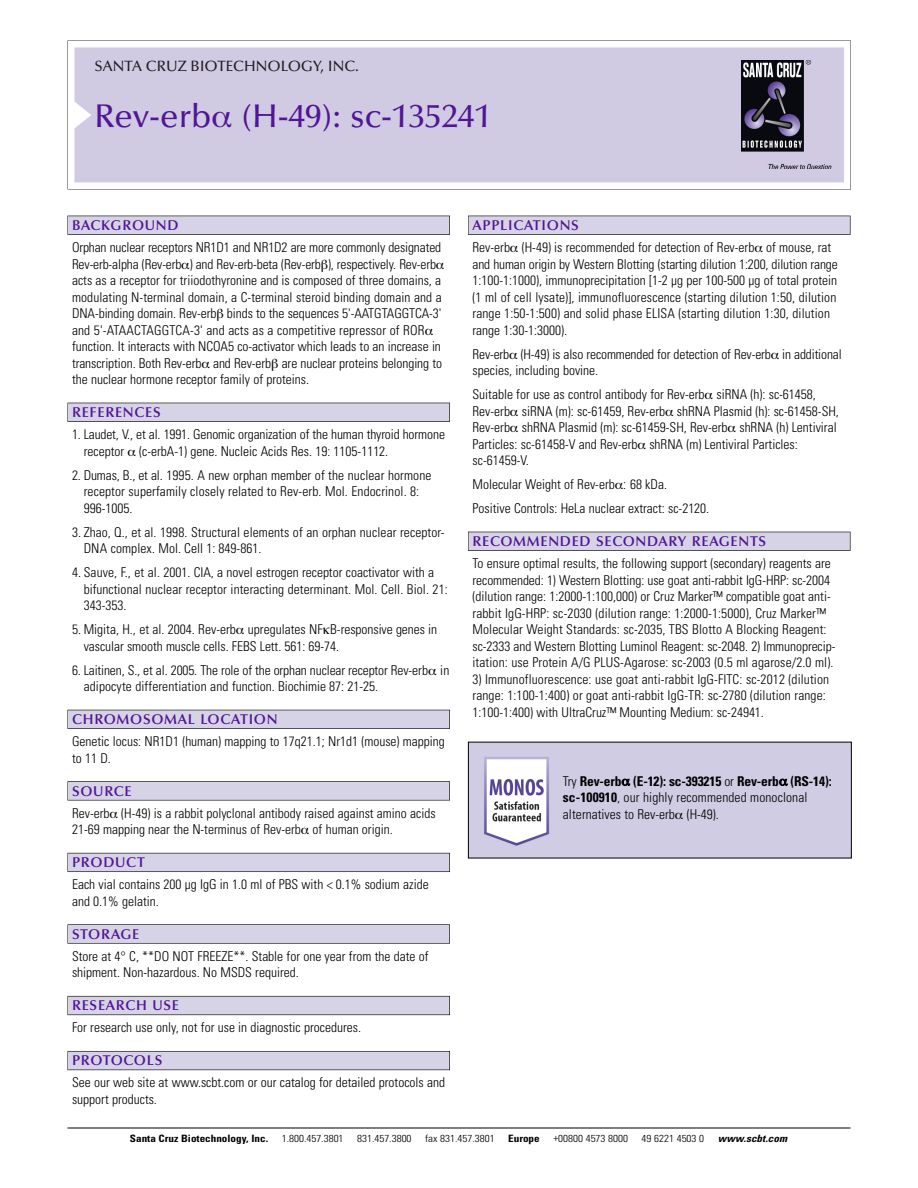
<style>
.page{position:relative;width:918px;height:1188px;background:#fff}
.page>*{position:absolute;margin:0;border:0;box-sizing:border-box;transform-origin:0 0}
.t1{font:500 33px "Optima";color:#511695}
.t2{font:500 15px "Optima";color:#231f20}
.t3{font:600 14.25px "Optima";letter-spacing:.05em;color:#511695}
.t4{font:300 condensed 13.5px/16.5px "Univers";color:#000}
.t5{font:300 condensed 10.2px "Univers";color:#000;scale:1.1 1}
.t6{font:700 condensed 10.2px "Univers";color:#000;scale:1.1 1}
.t7{font:italic 700 condensed 10.2px "Univers";letter-spacing:.005em;color:#000;scale:1.1 1}
.s1{font-weight:700}
</style>
<div class="page">
<svg style="left:68px;top:40px;width:783px;height:149px"></svg>
<div style="left:74px;top:47px;width:770px;height:135px;background:#d1cae3"></div>
<img style="left:741px;top:60px;width:90px;height:108px">
<div style="left:68px;top:216px;width:382px;height:19px;background:#525155"></div>
<div style="left:68px;top:216px;width:381px;height:18px;background:#d7d3e7"></div>
<div style="left:68px;top:403px;width:382px;height:19px;background:#515055"></div>
<div style="left:68px;top:403px;width:381px;height:18px;background:#d7d3e7"></div>
<div style="left:68px;top:710px;width:382px;height:19px;background:#525158"></div>
<div style="left:68px;top:710px;width:381px;height:18px;background:#d7d3e7"></div>
<div style="left:68px;top:781px;width:382px;height:19px;background:#575759"></div>
<div style="left:68px;top:782px;width:381px;height:18px;background:#d7d3e7"></div>
<div style="left:68px;top:853px;width:382px;height:19px;background:#5b5a62"></div>
<div style="left:68px;top:853px;width:381px;height:18px;background:#d7d3e7"></div>
<div style="left:68px;top:924px;width:382px;height:20px;background:#626263"></div>
<div style="left:68px;top:925px;width:381px;height:18px;background:#d7d3e7"></div>
<div style="left:68px;top:996px;width:382px;height:19px;background:#66646d"></div>
<div style="left:68px;top:997px;width:381px;height:18px;background:#d7d3e7"></div>
<div style="left:68px;top:1051px;width:382px;height:19px;background:#5b5961"></div>
<div style="left:68px;top:1052px;width:381px;height:18px;background:#d7d3e7"></div>
<div style="left:468px;top:216px;width:382px;height:19px;background:#525155"></div>
<div style="left:468px;top:216px;width:382px;height:18px;background:#d7d3e7"></div>
<div style="left:468px;top:532px;width:382px;height:19px;background:#515055"></div>
<div style="left:468px;top:532px;width:382px;height:18px;background:#d7d3e7"></div>
<hr style="left:68px;top:1128px;width:782px;height:1px;background:#000">
<img style="left:470px;top:744px;width:380px;height:112px">
<svg style="left:212px;top:112px;width:19px;height:16px"></svg>
<svg style="left:622px;top:779px;width:8px;height:7px"></svg>
<svg style="left:780px;top:779px;width:7px;height:7px"></svg>
<svg style="left:675px;top:812px;width:8px;height:7px"></svg>
<p class="t2" style="left:94px;top:61px;width:266px">SANTA CRUZ BIOTECHNOLOGY, INC.</p>
<h1 class="t1" style="left:94px;top:103px;width:398px">Rev-erb (H-49): sc-135241</h1>
<p class="t3" style="left:72px;top:219px;width:108px">BACKGROUND</p>
<p class="t4" style="left:72px;top:240px;width:372px">Orphan nuclear receptors NR1D1 and NR1D2 are more commonly designated Rev-erb-alpha (Rev-erb ) and Rev-erb-beta (Rev-erb ), respectively. Rev-erb acts as a receptor for triiodothyronine and is composed of three domains, a modulating N-terminal domain, a C-terminal steroid binding domain and a DNA-binding domain. Rev-erb binds to the sequences 5'-AATGTAGGTCA-3' and 5'-ATAACTAGGTCA-3' and acts as a competitive repressor of ROR function. It interacts with NCOA5 co-activator which leads to an increase in transcription. Both Rev-erb and Rev-erb are nuclear proteins belonging to the nuclear hormone receptor family of proteins.</p>
<p class="t3" style="left:72px;top:407px;width:90px">REFERENCES</p>
<p class="t4" style="left:84px;top:427px;width:363px;text-indent:-12px">1. Laudet, V., et al. 1991. Genomic organization of the human thyroid hormone receptor (c-erbA-1) gene. Nucleic Acids Res. 19: 1105-1112.</p>
<p class="t4" style="left:84px;top:468px;width:349px;text-indent:-12px">2. Dumas, B., et al. 1995. A new orphan member of the nuclear hormone receptor superfamily closely related to Rev-erb. Mol. Endocrinol. 8:<br>996-1005.</p>
<p class="t4" style="left:84px;top:525px;width:363px;text-indent:-12px">3. Zhao, Q., et al. 1998. Structural elements of an orphan nuclear receptor-<br>DNA complex. Mol. Cell 1: 849-861.</p>
<p class="t4" style="left:84px;top:565px;width:366px;text-indent:-12px">4. Sauve, F., et al. 2001. CIA, a novel estrogen receptor coactivator with a bifunctional nuclear receptor interacting determinant. Mol. Cell. Biol. 21:<br>343-353.</p>
<p class="t4" style="left:84px;top:622px;width:355px;text-indent:-12px">5. Migita, H., et al. 2004. Rev-erb upregulates NF B-responsive genes in vascular smooth muscle cells. FEBS Lett. 561: 69-74.</p>
<p class="t4" style="left:84px;top:663px;width:367px;text-indent:-12px">6. Laitinen, S., et al. 2005. The role of the orphan nuclear receptor Rev-erb in adipocyte differentiation and function. Biochimie 87: 21-25.</p>
<p class="t3" style="left:72px;top:714px;width:207px">CHROMOSOMAL LOCATION</p>
<p class="t4" style="left:72px;top:734px;width:374px">Genetic locus: NR1D1 (human) mapping to 17q21.1; Nr1d1 (mouse) mapping to 11 D.</p>
<p class="t3" style="left:72px;top:785px;width:61px">SOURCE</p>
<p class="t4" style="left:72px;top:806px;width:365px">Rev-erb (H-49) is a rabbit polyclonal antibody raised against amino acids<br>21-69 mapping near the N-terminus of Rev-erb of human origin.</p>
<p class="t3" style="left:72px;top:857px;width:74px">PRODUCT</p>
<p class="t4" style="left:72px;top:877px;width:358px">Each vial contains 200 µg IgG in 1.0 ml of PBS with &lt; 0.1% sodium azide and 0.1% gelatin.</p>
<p class="t3" style="left:72px;top:928px;width:69px">STORAGE</p>
<p class="t4" style="left:72px;top:949px;width:358px">Store at 4° C, **DO NOT FREEZE**. Stable for one year from the date of shipment. Non-hazardous. No MSDS required.</p>
<p class="t3" style="left:72px;top:1000px;width:109px">RESEARCH USE</p>
<p class="t4" style="left:72px;top:1021px;width:290px">For research use only, not for use in diagnostic procedures.</p>
<p class="t3" style="left:72px;top:1055px;width:92px">PROTOCOLS</p>
<p class="t4" style="left:72px;top:1076px;width:375px">See our web site at www.scbt.com or our catalog for detailed protocols and support products.</p>
<p class="t3" style="left:473px;top:219px;width:108px">APPLICATIONS</p>
<p class="t4" style="left:473px;top:240px;width:367px">Rev-erb (H-49) is recommended for detection of Rev-erb of mouse, rat and human origin by Western Blotting (starting dilution 1:200, dilution range 1:100-1:1000), immunoprecipitation [1-2 µg per 100-500 µg of total protein (1 ml of cell lysate)], immunofluorescence (starting dilution 1:50, dilution range 1:50-1:500) and solid phase ELISA (starting dilution 1:30, dilution range 1:30-1:3000).</p>
<p class="t4" style="left:473px;top:347px;width:371px">Rev-erb (H-49) is also recommended for detection of Rev-erb in additional species, including bovine.</p>
<p class="t4" style="left:473px;top:387px;width:368px">Suitable for use as control antibody for Rev-erb siRNA (h): sc-61458, Rev-erb siRNA (m): sc-61459, Rev-erb shRNA Plasmid (h): sc-61458-SH, Rev-erb shRNA Plasmid (m): sc-61459-SH, Rev-erb shRNA (h) Lentiviral Particles: sc-61458-V and Rev-erb shRNA (m) Lentiviral Particles: sc-61459-V.</p>
<p class="t4" style="left:473px;top:473px;width:238px;line-height:24px">Molecular Weight of Rev-erb : 68 kDa.<br>Positive Controls: HeLa nuclear extract: sc-2120.</p>
<p class="t3" style="left:473px;top:536px;width:295px">RECOMMENDED SECONDARY REAGENTS</p>
<p class="t4" style="left:473px;top:556px;width:364px">To ensure optimal results, the following support (secondary) reagents are recommended: 1) Western Blotting: use goat anti-rabbit IgG-HRP: sc-2004 (dilution range: 1:2000-1:100,000) or Cruz Marker™ compatible goat anti&shy;rabbit IgG-HRP: sc-2030 (dilution range: 1:2000-1:5000), Cruz Marker™ Molecular Weight Standards: sc-2035, TBS Blotto A Blocking Reagent: sc-2333 and Western Blotting Luminol Reagent: sc-2048. 2) Immunoprecip&shy;itation: use Protein A/G PLUS-Agarose: sc-2003 (0.5 ml agarose/2.0 ml).</p>
<p class="t4" style="left:473px;top:672px;width:358px">3) Immunofluorescence: use goat anti-rabbit IgG-FITC: sc-2012 (dilution range: 1:100-1:400) or goat anti-rabbit IgG-TR: sc-2780 (dilution range:<br>1:100-1:400) with UltraCruz™ Mounting Medium: sc-24941.</p>
<p class="t4" style="left:563px;top:774px;width:271px">Try <span class="s1">Rev-erb (E-12): sc-393215</span> or <span class="s1">Rev-erb (RS-14): sc-100910</span>, our highly recommended monoclonal alternatives to Rev-erb (H-49).</p>
<p class="t6" style="left:130px;top:1135px;width:127px">Santa Cruz Biotechnology, Inc.</p>
<p class="t5" style="left:282px;top:1135px;width:58px">1.800.457.3801</p>
<p class="t5" style="left:357px;top:1135px;width:51px">831.457.3800</p>
<p class="t5" style="left:425px;top:1135px;width:65px">fax 831.457.3801</p>
<p class="t6" style="left:508px;top:1135px;width:30px">Europe</p>
<p class="t5" style="left:553px;top:1135px;width:69px">+00800 4573 8000</p>
<p class="t5" style="left:642px;top:1135px;width:58px">49 6221 4503 0</p>
<p class="t7" style="left:718px;top:1135px;width:64px">www.scbt.com</p>
</div>
